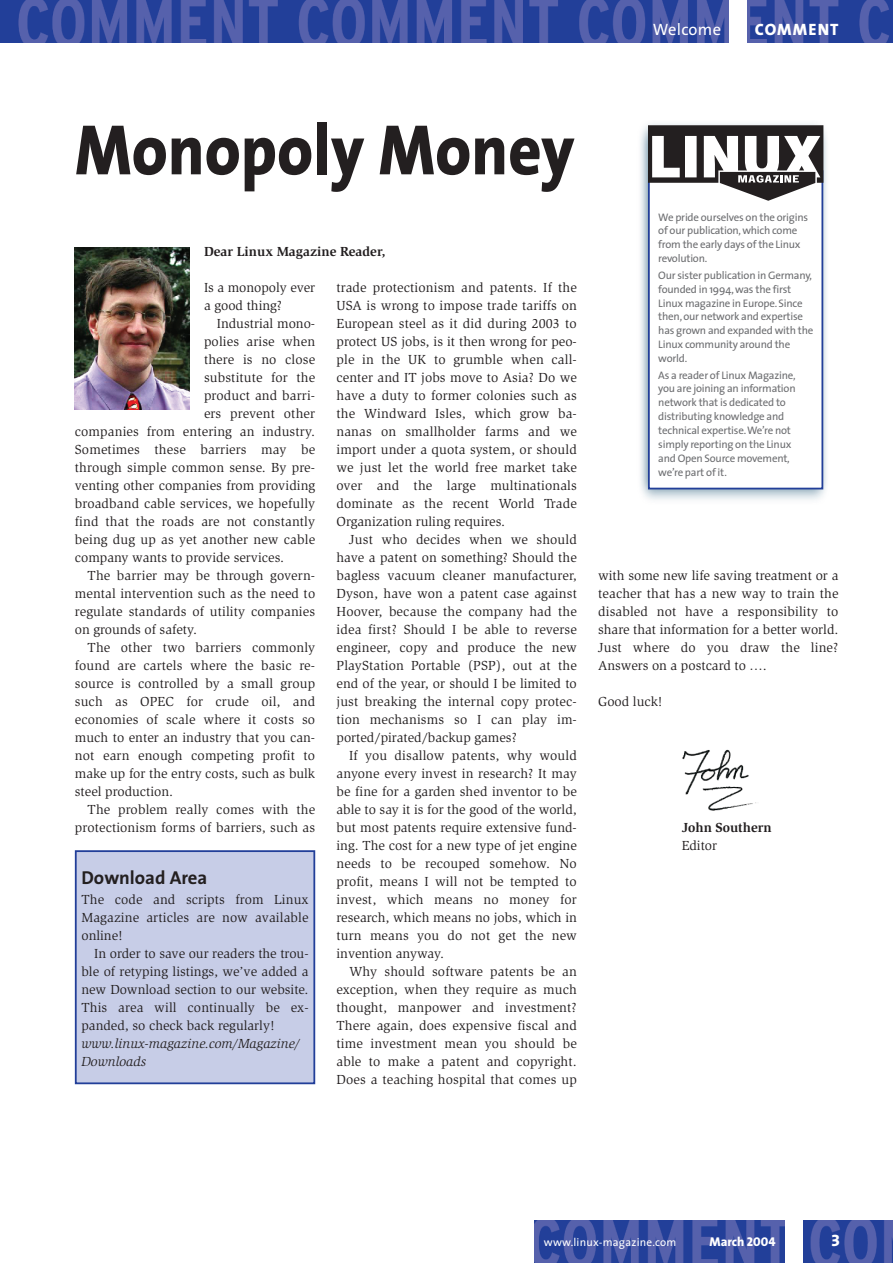
<style>
.page{position:relative;width:893px;height:1263px;background:#fff}
.page>*{position:absolute;margin:0;border:0;box-sizing:border-box;transform-origin:0 0}
.t1{font:800 72px "The Sans";color:#231f20;scale:.9 1}
.t2{font:700 18.75px "The Sans";color:#231f20}
.t3{font:16.5px "The Sans";letter-spacing:.02em;color:#fff}
.t4{font:16.5px "The Sans Extra Bold Caps";letter-spacing:.065em;color:#fff}
.t5{font:16.5px "The Sans Extra Bold Expert";color:#fff}
.t6{font:13.5px/18px "Slimbach";letter-spacing:.01em;color:#231f20;text-align:justify}
.t7{font:italic 13.5px/18px "Slimbach";color:#231f20}
.t8{font:700 13.5px "Slimbach";color:#231f20}
.t9{font:800 12.75px "The Sans";color:#fff}
.t10{font:11.25px "The Sans";letter-spacing:.02em;color:#fff}
.t11{font:10.95px/14px "The Sans";letter-spacing:-.02em;color:#6c6d70}
.s1{font-family:"The Sans Extra Bold Caps";font-weight:400}
</style>
<div class="page">
<img style="left:534px;top:1220px;width:358px;height:43px">
<div style="left:785px;top:1220px;width:17px;height:43px;background:#fff"></div>
<img style="left:640px;top:123px;width:187px;height:377px">
<div style="left:649px;top:171px;width:173px;height:318px;background:#fff"></div>
<div style="left:648px;top:170px;width:175px;height:319px;border:2px solid #223f99"></div>
<svg style="left:648px;top:125px;width:175px;height:76px"></svg>
<img style="left:0;top:0;width:892px;height:43px">
<div style="left:729px;top:0;width:17px;height:43px;background:#fff"></div>
<img style="left:75px;top:247px;width:114px;height:162px">
<img style="left:682px;top:749px;width:74px;height:62px">
<div style="left:76px;top:851px;width:238px;height:232px;background:#c7cde7"></div>
<div style="left:75px;top:850px;width:240px;height:234px;border:2px solid #223f99"></div>
<p class="t3" style="left:652px;top:23px;width:70px">Welcome</p>
<p class="t4" style="left:754px;top:20px;width:85px">COMMENT</p>
<h1 class="t1" style="left:75px;top:120px;width:556px">Monopoly Money</h1>
<p class="t8" style="left:204px;top:247px;width:183px">Dear Linux Magazine Reader,</p>
<p class="t6" style="left:204px;top:280px;width:113px">Is a monopoly ever a good thing?</p>
<p class="t6" style="left:217px;top:316px;width:100px">Industrial mono-</p>
<p class="t6" style="left:204px;top:334px;width:113px">polies arise when</p>
<p class="t6" style="left:204px;top:352px;width:113px">there is no close</p>
<p class="t6" style="left:204px;top:370px;width:113px">substitute for the</p>
<p class="t6" style="left:204px;top:388px;width:113px">product and barri-</p>
<p class="t6" style="left:204px;top:406px;width:113px">ers prevent other</p>
<p class="t6" style="left:75px;top:424px;width:242px">companies from entering an industry.</p>
<p class="t6" style="left:75px;top:442px;width:242px">Sometimes these barriers may be</p>
<p class="t6" style="left:75px;top:460px;width:242px">through simple common sense. By pre-</p>
<p class="t6" style="left:75px;top:478px;width:242px">venting other companies from providing</p>
<p class="t6" style="left:75px;top:496px;width:242px">broadband cable services, we hopefully</p>
<p class="t6" style="left:75px;top:514px;width:242px">find that the roads are not constantly</p>
<p class="t6" style="left:75px;top:532px;width:242px">being dug up as yet another new cable</p>
<p class="t6" style="left:75px;top:550px;width:211px">company wants to provide services.</p>
<p class="t6" style="left:88px;top:568px;width:229px">The barrier may be through govern-</p>
<p class="t6" style="left:75px;top:586px;width:242px">mental intervention such as the need to</p>
<p class="t6" style="left:75px;top:604px;width:242px">regulate standards of utility companies</p>
<p class="t6" style="left:75px;top:622px;width:124px">on grounds of safety.</p>
<p class="t6" style="left:88px;top:640px;width:229px">The other two barriers commonly</p>
<p class="t6" style="left:75px;top:658px;width:242px">found are cartels where the basic re-</p>
<p class="t6" style="left:75px;top:676px;width:242px">source is controlled by a small group</p>
<p class="t6" style="left:75px;top:694px;width:242px">such as OPEC for crude oil, and</p>
<p class="t6" style="left:75px;top:712px;width:242px">economies of scale where it costs so</p>
<p class="t6" style="left:75px;top:730px;width:242px">much to enter an industry that you can-</p>
<p class="t6" style="left:75px;top:748px;width:242px">not earn enough competing profit to</p>
<p class="t6" style="left:75px;top:766px;width:242px">make up for the entry costs, such as bulk</p>
<p class="t6" style="left:75px;top:784px;width:100px">steel production.</p>
<p class="t6" style="left:88px;top:802px;width:229px">The problem really comes with the</p>
<p class="t6" style="left:75px;top:820px;width:242px">protectionism forms of barriers, such as</p>
<h2 class="t2" style="left:81px;top:870px;width:127px">Download Area</h2>
<p class="t6" style="left:81px;top:892px;width:229px">The code and scripts from Linux Magazine articles are now available online!</p>
<p class="t6" style="left:81px;top:946px;width:229px;text-indent:13px">In order to save our readers the trou&shy;ble of retyping listings, we’ve added a new Download section to our website.<br>This area will continually be ex&shy;panded, so check back regularly!</p>
<p class="t7" style="left:81px;top:1036px;width:220px">www.linux-magazine.com/Magazine/<br>Downloads</p>
<p class="t6" style="left:336px;top:280px;width:242px">trade protectionism and patents. If the USA is wrong to impose trade tariffs on European steel as it did during 2003 to protect US jobs, is it then wrong for peo&shy;ple in the UK to grumble when call&shy;center and IT jobs move to Asia? Do we have a duty to former colonies such as the Windward Isles, which grow ba&shy;nanas on smallholder farms and we import under a quota system, or should we just let the world free market take over and the large multinationals dominate as the recent World Trade Organization ruling requires.</p>
<p class="t6" style="left:336px;top:532px;width:242px;text-indent:13px">Just who decides when we should have a patent on something? Should the bagless vacuum cleaner manufacturer, Dyson, have won a patent case against Hoover, because the company had the idea first? Should I be able to reverse engineer, copy and produce the new PlayStation Portable (PSP), out at the end of the year, or should I be limited to just breaking the internal copy protec&shy;tion mechanisms so I can play im&shy;ported/pirated/backup games?</p>
<p class="t6" style="left:336px;top:748px;width:242px;text-indent:13px">If you disallow patents, why would anyone every invest in research? It may be fine for a garden shed inventor to be able to say it is for the good of the world, but most patents require extensive fund&shy;ing. The cost for a new type of jet engine needs to be recouped somehow. No profit, means I will not be tempted to invest, which means no money for research, which means no jobs, which in turn means you do not get the new invention anyway.</p>
<p class="t6" style="left:336px;top:964px;width:242px;text-indent:13px">Why should software patents be an exception, when they require as much thought, manpower and investment?<br>There again, does expensive fiscal and time investment mean you should be able to make a patent and copyright.<br>Does a teaching hospital that comes up</p>
<p class="t11" style="left:658px;top:211px;width:151px">We pride ourselves on the origins of our publication, which come from the early days of the Linux revolution.</p>
<p class="t11" style="left:658px;top:269px;width:157px">Our sister publication in Germany, founded in 1994, was the first<br>Linux magazine in Europe. Since then, our network and expertise has grown and expanded with the<br>Linux community around the world.</p>
<p class="t11" style="left:658px;top:369px;width:139px">As a reader of Linux Magazine, you are joining an information network that is dedicated to distributing knowledge and technical expertise.We’re not simply reporting on the Linux and Open Source movement, we’re part of it.</p>
<p class="t6" style="left:598px;top:568px;width:242px">with some new life saving treatment or a teacher that has a new way to train the disabled not have a responsibility to share that information for a better world.<br>Just where do you draw the line?<br>Answers on a postcard to ….</p>
<p class="t6" style="left:598px;top:694px;width:66px">Good luck!</p>
<p class="t8" style="left:681px;top:823px;width:92px">John Southern</p>
<p class="t6" style="left:681px;top:838px;width:37px">Editor</p>
<p class="t10" style="left:543px;top:1238px;width:134px">www.linux-magazine.com</p>
<p class="t9" style="left:709px;top:1237px;width:67px">March <span class="s1">2004</span></p>
<p class="t5" style="left:831px;top:1231px;width:11px">3</p>
</div>
